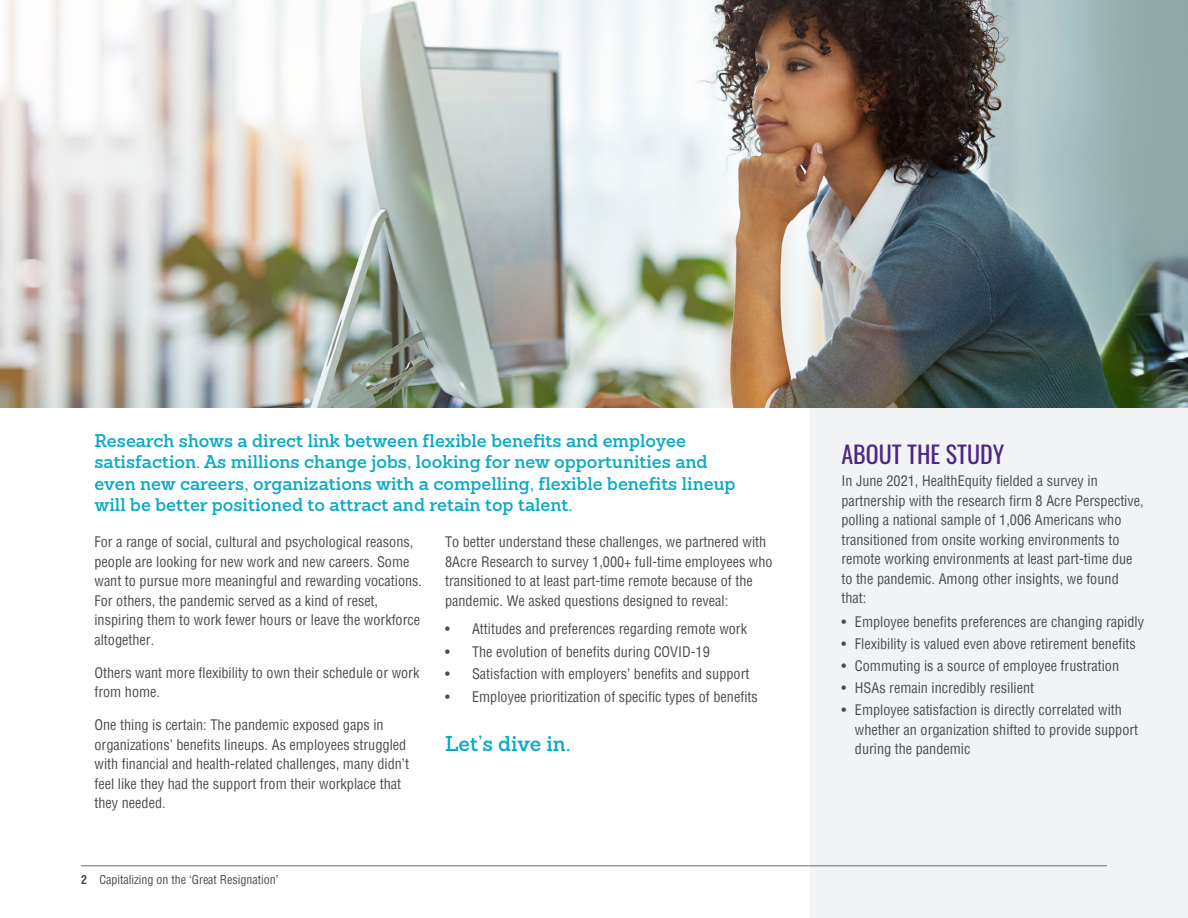
<style>
.page{position:relative;width:1188px;height:918px;background:#fff}
.page>*{position:absolute;margin:0;border:0;box-sizing:border-box;transform-origin:0 0}
.Secondary_header_-_N{font:24px "Oswald";color:#4d2884}
.Main_subheader_-_New{font:600 21px "Sanchez Slab";color:#0aaac5}
.Main_subheader_-_New-2{font:600 18px/21.6px "Sanchez Slab";color:#0aaac5}
.Body_-_New{font:condensed 14.25px/19.5px "Helvetica";color:#4b4c4d}
.t1{font:condensed 12px "Helvetica";color:#4b4c4d}
.s1{font-weight:700}
</style>
<div class="page">
<div style="left:810px;top:0;width:378px;height:918px;background:#f2f3f4"></div>
<hr style="left:81px;top:866px;width:1026px;height:1px;background:#6e6e70">
<img style="left:0;top:0;width:1188px;height:407px">
<p class="Main_subheader_-_New-2" style="left:94px;top:429px;width:643px">Research shows a direct link between flexible benefits and employee satisfaction. As millions change jobs, looking for new opportunities and even new careers, organizations with a compelling, flexible benefits lineup will be better positioned to attract and retain top talent.</p>
<p class="Body_-_New" style="left:94px;top:532px;width:329px">For a range of social, cultural and psychological reasons, people are looking for new work and new careers. Some want to pursue more meaningful and rewarding vocations.<br>For others, the pandemic served as a kind of reset, inspiring them to work fewer hours or leave the workforce altogether.</p>
<p class="Body_-_New" style="left:94px;top:663px;width:326px">Others want more flexibility to own their schedule or work from home.</p>
<p class="Body_-_New" style="left:94px;top:715px;width:316px">One thing is certain: The pandemic exposed gaps in organizations’ benefits lineups. As employees struggled with financial and health-related challenges, many didn’t feel like they had the support from their workplace that they needed.</p>
<p class="Body_-_New" style="left:445px;top:532px;width:329px">To better understand these challenges, we partnered with 8Acre Research to survey 1,000+ full-time employees who transitioned to at least part-time remote because of the pandemic. We asked questions designed to reveal:</p>
<p class="Body_-_New" style="left:445px;top:619px;width:304px">• Attitudes and preferences regarding remote work</p>
<p class="Body_-_New" style="left:445px;top:642px;width:266px">• The evolution of benefits during COVID-19</p>
<p class="Body_-_New" style="left:445px;top:664px;width:306px">• Satisfaction with employers’ benefits and support</p>
<p class="Body_-_New" style="left:445px;top:687px;width:314px">• Employee prioritization of specific types of benefits</p>
<p class="Main_subheader_-_New" style="left:445px;top:730px;width:127px">Let’s dive in.</p>
<p class="t1" style="left:81px;top:872px;width:199px"><span class="s1">2</span> Capitalizing on the ‘Great Resignation’</p>
<p class="Secondary_header_-_N" style="left:841px;top:433px;width:164px">ABOUT THE STUDY</p>
<p class="Body_-_New" style="left:841px;top:471px;width:304px">In June 2021, HealthEquity fielded a survey in partnership with the research firm 8 Acre Perspective, polling a national sample of 1,006 Americans who transitioned from onsite working environments to remote working environments at least part-time due to the pandemic. Among other insights, we found that:</p>
<p class="Body_-_New" style="left:841px;top:612px;width:304px">• Employee benefits preferences are changing rapidly</p>
<p class="Body_-_New" style="left:841px;top:634px;width:296px">• Flexibility is valued even above retirement benefits</p>
<p class="Body_-_New" style="left:841px;top:656px;width:279px">• Commuting is a source of employee frustration</p>
<p class="Body_-_New" style="left:841px;top:678px;width:194px">• HSAs remain incredibly resilient</p>
<p class="Body_-_New" style="left:855px;top:700px;width:285px;text-indent:-14px">• Employee satisfaction is directly correlated with whether an organization shifted to provide support during the pandemic</p>
</div>
